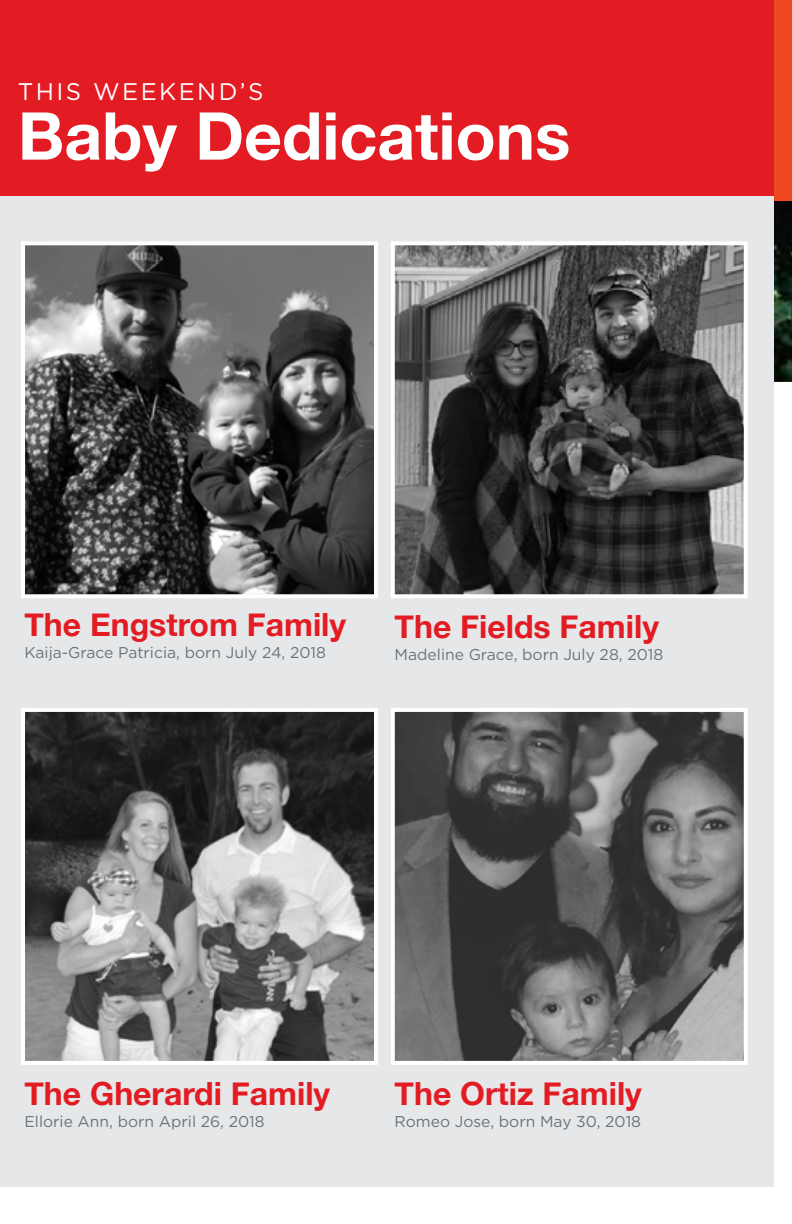
<style>
.page{position:relative;width:792px;height:1224px;background:#fff}
.page>*{position:absolute;margin:0;border:0;box-sizing:border-box;transform-origin:0 0}
.t1{font:700 66px "Helvetica Neue";color:#fff}
.t2{font:700 32px "Helvetica Neue";color:#e31b23}
.t3{font:24px "Gotham";letter-spacing:.1em;color:#fff}
.t4{font:15.6px "Gotham";color:#6a747b}
</style>
<div class="page">
<img style="left:774px;top:201px;width:18px;height:181px">
<div style="left:774px;top:0;width:18px;height:201px;background:#ef4923"></div>
<div style="left:0;top:0;width:774px;height:1207px;background:#e6e7e8"></div>
<div style="left:0;top:0;width:774px;height:196px;background:#e31b23"></div>
<div style="left:0;top:1187px;width:774px;height:20px;background:#fff"></div>
<img style="left:396px;top:246px;width:347px;height:347px">
<div style="left:391px;top:241px;width:357px;height:357px;border:4px solid #fff"></div>
<img style="left:396px;top:713px;width:347px;height:347px">
<div style="left:391px;top:708px;width:357px;height:357px;border:4px solid #fff"></div>
<img style="left:26px;top:713px;width:347px;height:347px">
<div style="left:21px;top:708px;width:357px;height:357px;border:4px solid #fff"></div>
<img style="left:26px;top:246px;width:347px;height:347px">
<div style="left:21px;top:241px;width:357px;height:357px;border:4px solid #fff"></div>
<h3 class="t3" style="left:18px;top:77px;width:247px">THIS WEEKEND’S</h3>
<h1 class="t1" style="left:18px;top:84px;width:554px">Baby Dedications</h1>
<h2 class="t2" style="left:24px;top:600px;width:323px">The Engstrom Family</h2>
<p class="t4" style="left:24px;top:643px;width:303px">Kaija-Grace Patricia, born July 24, 2018</p>
<h2 class="t2" style="left:395px;top:602px;width:266px">The Fields Family</h2>
<p class="t4" style="left:395px;top:645px;width:270px">Madeline Grace, born July 28, 2018</p>
<h2 class="t2" style="left:24px;top:1068px;width:307px">The Gherardi Family</h2>
<p class="t4" style="left:24px;top:1111px;width:242px">Ellorie Ann, born April 26, 2018</p>
<h2 class="t2" style="left:395px;top:1068px;width:249px">The Ortiz Family</h2>
<p class="t4" style="left:395px;top:1111px;width:248px">Romeo Jose, born May 30, 2018</p>
</div>
